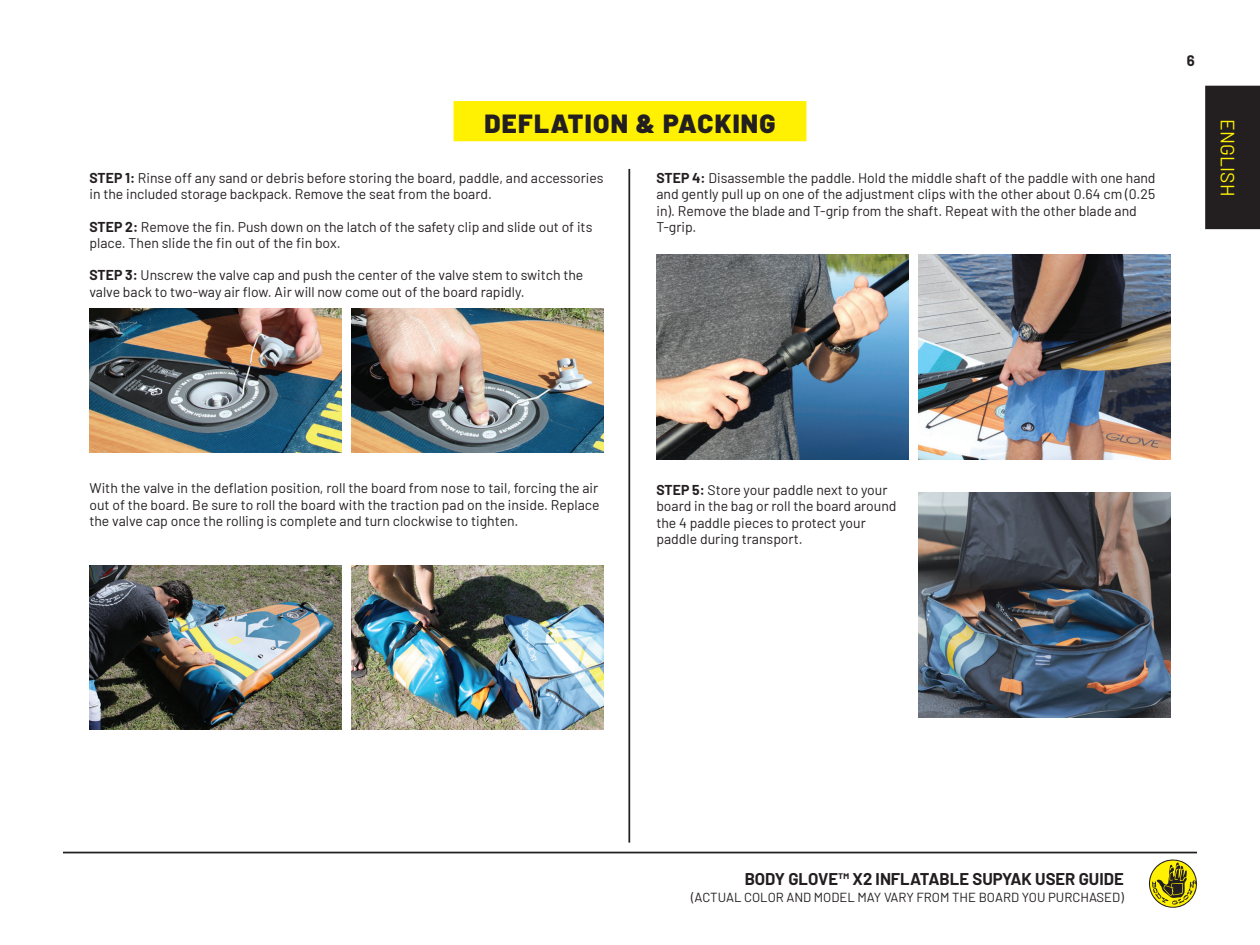
<style>
.page{position:relative;width:1260px;height:945px;background:#fff}
.page>*{position:absolute;margin:0;border:0;box-sizing:border-box;transform-origin:0 0}
.t1{font:900 26.25px "Barlow";letter-spacing:.05em;color:#231f20}
.t2{font:19.25px "Barlow";letter-spacing:.01em;color:#fff101}
.t3{font:700 16.62px "Barlow";color:#231f20}
.t4{font:700 14.88px "Barlow";color:#231f20}
.t5{font:14px/16.4px "Barlow";color:#231f20}
.t6{font:13.12px "Barlow";color:#231f20}
.s1{font-weight:700}
</style>
<div class="page">
<div style="left:1205px;top:86px;width:55px;height:143px;background:#231f20"></div>
<hr style="left:63px;top:852px;width:1134px;height:1px;background:#231f20">
<svg style="left:1149px;top:859px;width:48px;height:49px"></svg>
<div style="left:454px;top:101px;width:352px;height:40px;background:#fff101"></div>
<hr style="left:628px;top:169px;width:2px;height:674px;background:#231f20">
<img style="left:918px;top:492px;width:253px;height:225px">
<img style="left:656px;top:255px;width:252px;height:204px">
<img style="left:918px;top:255px;width:252px;height:204px">
<img style="left:89px;top:309px;width:253px;height:143px">
<img style="left:352px;top:309px;width:252px;height:143px">
<img style="left:89px;top:566px;width:253px;height:164px">
<img style="left:352px;top:566px;width:252px;height:164px">
<h1 class="t1" style="left:484px;top:103px;width:293px">DEFLATION &amp; PACKING</h1>
<p class="t5" style="left:89px;top:169px;width:516px"><span class="s1">STEP 1:</span> Rinse off any sand or debris before storing the board, paddle, and accessories in the included storage backpack. Remove the seat from the board.</p>
<p class="t5" style="left:89px;top:217px;width:505px"><span class="s1">STEP 2:</span> Remove the fin. Push down on the latch of the safety clip and slide out of its place. Then slide the fin out of the fin box.</p>
<p class="t5" style="left:89px;top:266px;width:495px"><span class="s1">STEP 3:</span> Unscrew the valve cap and push the center of the valve stem to switch the valve back to two-way air flow. Air will now come out of the board rapidly.</p>
<p class="t5" style="left:656px;top:169px;width:501px"><span class="s1">STEP 4:</span> Disassemble the paddle. Hold the middle shaft of the paddle with one hand and gently pull up on one of the adjustment clips with the other about 0.64 cm (0.25 in). Remove the blade and T-grip from the shaft. Repeat with the other blade and T-grip.</p>
<p class="t4" style="left:1187px;top:50px;width:9px">6</p>
<h2 class="t2" style="left:1242px;top:119px;width:79px;rotate:90deg">ENGLISH</h2>
<p class="t5" style="left:89px;top:479px;width:512px;text-align:justify">With the valve in the deflation position, roll the board from nose to tail, forcing the air out of the board. Be sure to roll the board with the traction pad on the inside. Replace the valve cap once the rolling is complete and turn clockwise to tighten.</p>
<p class="t5" style="left:656px;top:480px;width:242px"><span class="s1">STEP 5:</span> Store your paddle next to your board in the bag or roll the board around the 4 paddle pieces to protect your paddle during transport.</p>
<p class="t3" style="left:745px;top:866px;width:381px">BODY GLOVE™ X2 INFLATABLE SUPYAK USER GUIDE</p>
<p class="t6" style="left:691px;top:888px;width:434px">(ACTUAL COLOR AND MODEL MAY VARY FROM THE BOARD YOU PURCHASED)</p>
</div>
